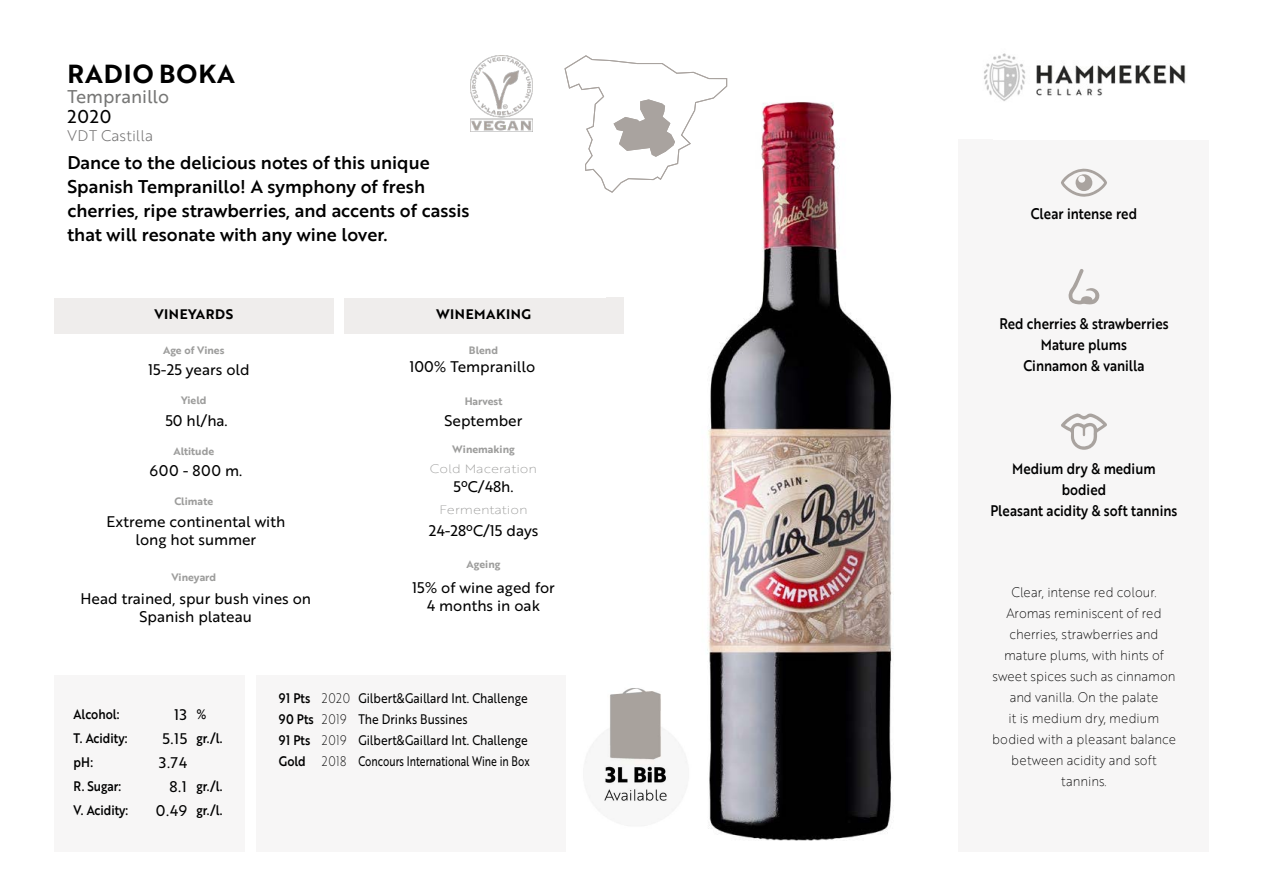
<style>
.page{position:relative;width:1263px;height:893px;background:#fff}
.page>*{position:absolute;margin:0;border:0;box-sizing:border-box;transform-origin:0 0}
.t1{font:25.5px "Brother 1816 Bold";letter-spacing:.04em;color:#000}
.t2{font:18px/24px "Brother 1816 Medium";color:#000}
.t3{font:18px "Brother 1816 Regular";color:#777776}
.t4{font:18px "Brother 1816 Regular";color:#000}
.t5{font:15px/18px "Brother 1816 Regular";color:#000;text-align:center}
.t6{font:15px/21px "Brother 1816 Medium";color:#000;text-align:center;scale:.88 1}
.t7{font:15px "Brother 1816 Light";letter-spacing:.005em;color:#706f6f}
.t8{font:13.5px/21px "Brother 1816 Thin";color:#000;text-align:center;scale:.92 1}
.t9{font:13.5px/21px "Brother 1816 Regular";color:#000;scale:.87 1}
.t10{font:13.5px/21px "Brother 1816 Medium";color:#000;scale:.88 1}
.t11{font:13.5px "Brother 1816 Bold";letter-spacing:.04em;color:#000}
.t12{font:13.5px/21px "Brother 1816 Thin";letter-spacing:.04em;color:#000;scale:.87 1}
.t13{font:12px "Brother 1816 Thin";color:#9d9d9c;scale:1.15 1}
.t14{font:10.5px "Brother 1816 Bold";color:#9d9d9c}
</style>
<div class="page">
<div style="left:958px;top:140px;width:251px;height:711px;background:#f7f6f6"></div>
<div style="left:256px;top:675px;width:310px;height:176px;background:#f7f6f6"></div>
<div style="left:54px;top:675px;width:190px;height:176px;background:#f7f6f6"></div>
<div style="left:344px;top:298px;width:279px;height:36px;background:#efedec"></div>
<div style="left:54px;top:298px;width:280px;height:36px;background:#efedec"></div>
<svg style="left:1061px;top:413px;width:46px;height:37px"></svg>
<svg style="left:1068px;top:269px;width:32px;height:35px"></svg>
<svg style="left:1061px;top:169px;width:46px;height:28px"></svg>
<img style="left:992px;top:53px;width:194px;height:48px">
<img style="left:606px;top:78px;width:287px;height:763px">
<img style="left:606px;top:298px;width:17px;height:36px">
<img style="left:984px;top:63px;width:8px;height:32px">
<svg style="left:564px;top:55px;width:163px;height:138px"></svg>
<img style="left:470px;top:55px;width:63px;height:77px">
<img style="left:585px;top:657px;width:114px;height:184px">
<h1 class="t1" style="left:67px;top:54px;width:169px">RADIO BOKA</h1>
<h2 class="t3" style="left:67px;top:83px;width:103px">Tempranillo</h2>
<h2 class="t4" style="left:67px;top:103px;width:45px">2020</h2>
<p class="t7" style="left:67px;top:124px;width:87px">VDT Castilla</p>
<h2 class="t2" style="left:67px;top:150px;width:404px">Dance to the delicious notes of this unique Spanish Tempranillo! A symphony of fresh cherries, ripe strawberries, and accents of cassis that will resonate with any wine lover.</h2>
<p class="t11" style="left:154px;top:304px;width:80px">VINEYARDS</p>
<p class="t11" style="left:436px;top:304px;width:97px">WINEMAKING</p>
<p class="t14" style="left:163px;top:342px;width:63px">Age of Vines</p>
<p class="t14" style="left:469px;top:342px;width:31px">Blend</p>
<p class="t5" style="left:409px;top:357px;width:127px">100% Tempranillo</p>
<p class="t14" style="left:465px;top:394px;width:39px">Harvest</p>
<p class="t5" style="left:445px;top:411px;width:79px">September</p>
<p class="t14" style="left:452px;top:441px;width:64px">Winemaking</p>
<p class="t13" style="left:430px;top:459px;width:95px">Cold Maceration</p>
<p class="t5" style="left:454px;top:477px;width:61px">5ºC/48h.</p>
<p class="t13" style="left:439px;top:501px;width:78px">Fermentation</p>
<p class="t5" style="left:429px;top:521px;width:111px">24-28ºC/15 days</p>
<p class="t14" style="left:467px;top:557px;width:35px">Ageing</p>
<p class="t5" style="left:412px;top:578px;width:144px">15% of wine aged for<br>4 months in oak</p>
<p class="t5" style="left:148px;top:360px;width:103px">15-25 years old</p>
<p class="t5" style="left:165px;top:411px;width:64px">50 hl/ha.</p>
<p class="t5" style="left:149px;top:461px;width:94px">600 - 800 m.</p>
<p class="t5" style="left:106px;top:512px;width:180px">Extreme continental with long hot summer</p>
<p class="t14" style="left:181px;top:393px;width:27px">Yield</p>
<p class="t14" style="left:173px;top:443px;width:42px">Altitude</p>
<p class="t14" style="left:174px;top:494px;width:40px">Climate</p>
<p class="t14" style="left:171px;top:569px;width:46px">Vineyard</p>
<p class="t5" style="left:80px;top:589px;width:232px">Head trained, spur bush vines on<br>Spanish plateau</p>
<p class="t5" style="left:162px;top:702px;width:27px;line-height:23.9px;text-align:right">13<br>5.15</p>
<p class="t10" style="left:74px;top:704px;width:53px">Alcohol:</p>
<p class="t10" style="left:197px;top:704px;width:13px">%</p>
<p class="t10" style="left:74px;top:727px;width:63px">T. Acidity:</p>
<p class="t10" style="left:197px;top:727px;width:31px">gr./l.</p>
<p class="t10" style="left:74px;top:750px;width:56px;line-height:23.9px">pH:<br>R. Sugar:</p>
<p class="t5" style="left:159px;top:750px;width:29px;line-height:23.9px;text-align:right">3.74<br>8.1</p>
<p class="t10" style="left:197px;top:775px;width:31px">gr./l.</p>
<p class="t5" style="left:156px;top:801px;width:33px">0.49</p>
<p class="t10" style="left:74px;top:799px;width:64px">V. Acidity:</p>
<p class="t10" style="left:197px;top:799px;width:31px">gr./l.</p>
<p class="t10" style="left:279px;top:687px;width:41px">91 Pts<br>90 Pts<br>91 Pts<br>Gold</p>
<p class="t9" style="left:358px;top:687px;width:198px">Gilbert&amp;Gaillard Int. Challenge<br>The Drinks Bussines<br>Gilbert&amp;Gaillard Int. Challenge<br>Concours International Wine in Box</p>
<p class="t12" style="left:322px;top:687px;width:34px">2020<br>2019<br>2019<br>2018</p>
<p class="t6" style="left:1031px;top:203px;width:122px">Clear intense red</p>
<p class="t6" style="left:999px;top:312px;width:194px">Red cherries &amp; strawberries<br>Mature plums<br>Cinnamon &amp; vanilla</p>
<p class="t6" style="left:990px;top:457px;width:214px">Medium dry &amp; medium bodied<br>Pleasant acidity &amp; soft tannins</p>
<p class="t8" style="left:992px;top:581px;width:201px">Clear, intense red colour.<br>Aromas reminiscent of red cherries, strawberries and mature plums, with hints of sweet spices such as cinnamon and vanilla. On the palate<br>it is medium dry, medium bodied with a pleasant balance between acidity and soft tannins.</p>
</div>
